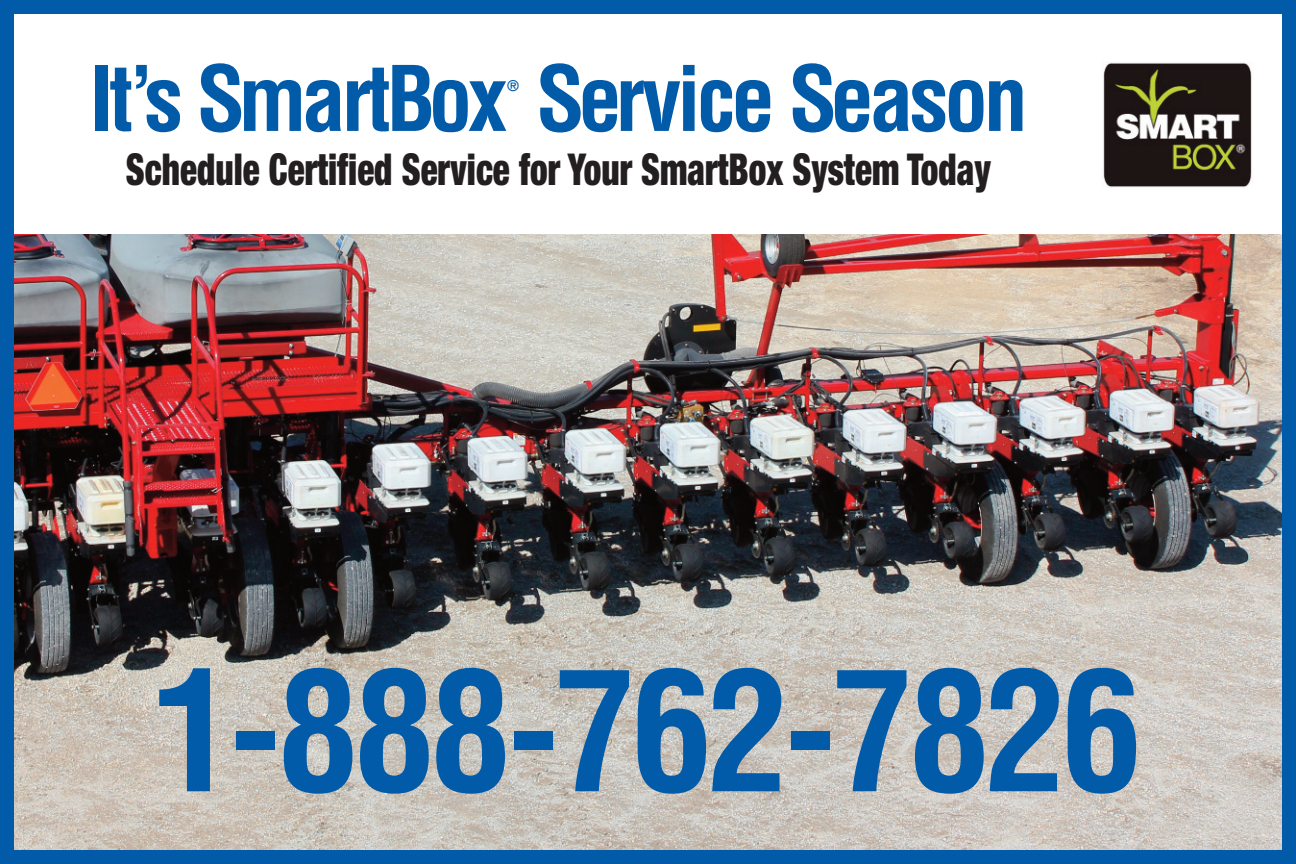
<style>
.page{position:relative;width:1296px;height:864px;background:#fff}
.page>*{position:absolute;margin:0;border:0;box-sizing:border-box;transform-origin:0 0}
.t1{font:700 condensed 164px "Helvetica";letter-spacing:-.035em;color:#015ba9}
.t2{font:700 condensed 88px "Helvetica";letter-spacing:-.05em;color:#015ba9}
.t3{font:900 condensed 44px "Helvetica Neue";color:#231f20;scale:.8 1}
.t4{font:700 condensed 14.4px "Helvetica";color:#015ba9}
</style>
<div class="page">
<img style="left:0;top:0;width:1296px;height:864px">
<div style="left:1100px;top:52px;width:168px;height:145px;background:#fff"></div>
<img style="left:1102px;top:61px;width:150px;height:127px">
<h2 class="t2" style="left:89px;top:49px;width:940px">It’s SmartBox Service Season</h2>
<p class="t4" style="left:507px;top:78px;width:13px">®</p>
<p class="t3" style="left:126px;top:142px;width:1082px">Schedule Certified Service for Your SmartBox System Today</p>
<h1 class="t1" style="left:152px;top:639px;width:992px">1-888-762-7826</h1>
</div>
